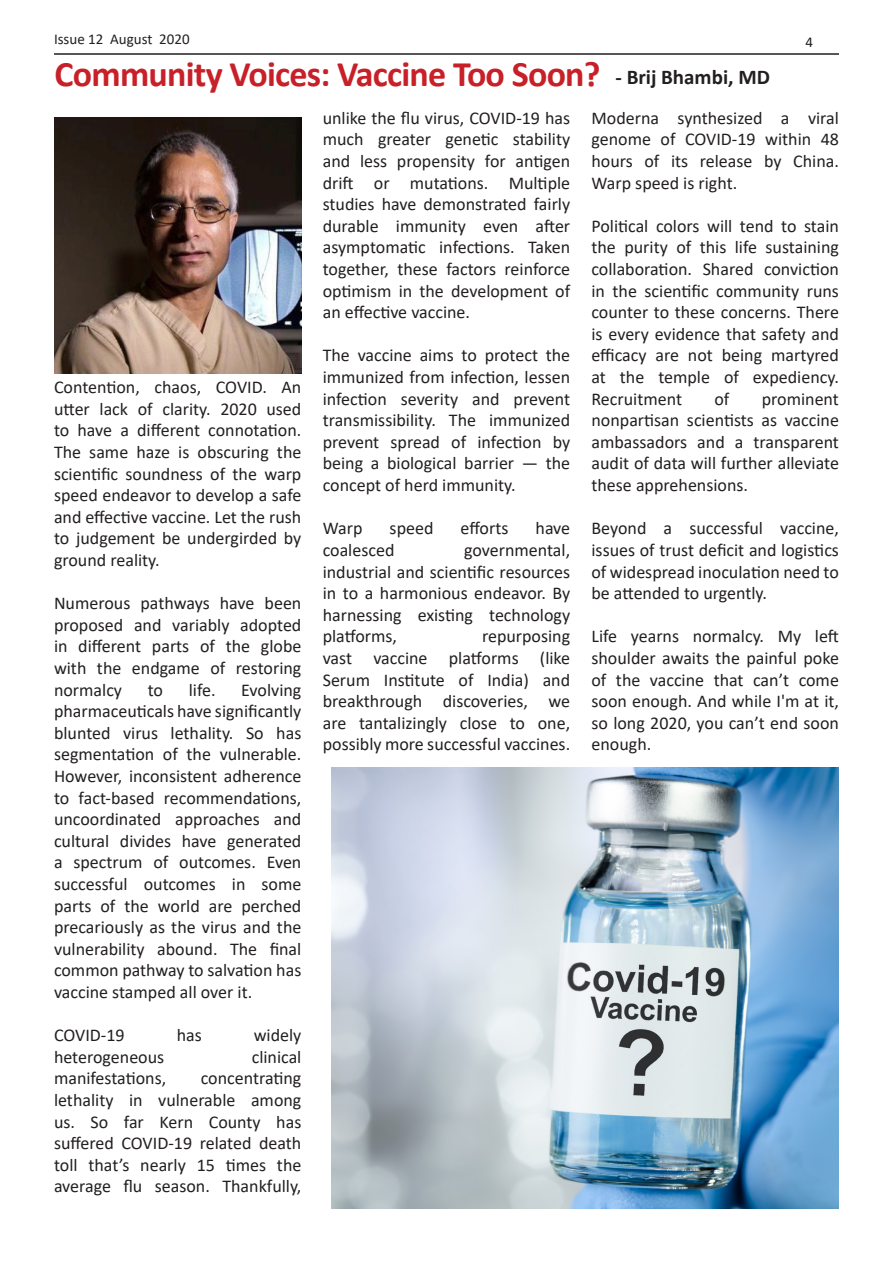
<style>
.page{position:relative;width:893px;height:1263px;background:#fff}
.page>*{position:absolute;margin:0;border:0;box-sizing:border-box;transform-origin:0 0}
.t1{font:700 36px "Calibri";letter-spacing:-.02em;color:#c82028}
.t2{font:700 21px "Calibri";color:#231f20}
.t3{font:18px/21.6px "Calibri";color:#231f20;text-align:justify}
.t4{font:15px "Calibri";color:#231f20}
</style>
<div class="page">
<hr style="left:54px;top:53px;width:785px;height:2px;background:#231f20">
<img style="left:54px;top:117px;width:247px;height:256px">
<img style="left:331px;top:767px;width:508px;height:442px">
<p class="t4" style="left:54px;top:29px;width:137px">Issue 12 August 2020</p>
<p class="t4" style="left:805px;top:31px;width:9px">4</p>
<p class="t1" style="left:54px;top:48px;width:548px">Community Voices: Vaccine Too Soon?</p>
<p class="t2" style="left:615px;top:62px;width:156px">- Brij Bhambi, MD</p>
<p class="t3" style="left:54px;top:376px;width:249px">Contention, chaos, COVID. An utter lack of clarity. 2020 used to have a different connotation.<br>The same haze is obscuring the scientific soundness of the warp speed endeavor to develop a safe and effective vaccine. Let the rush to judgement be undergirded by ground reality.</p>
<p class="t3" style="left:54px;top:592px;width:249px">Numerous pathways have been proposed and variably adopted in different parts of the globe with the endgame of restoring normalcy</p>
<p class="t3" style="left:148px;top:678px;width:17px">to</p>
<p class="t3" style="left:189px;top:678px;width:28px">life.</p>
<p class="t3" style="left:54px;top:678px;width:249px;text-indent:187px">Evolving pharmaceuticals have significantly blunted virus lethality. So has segmentation of the vulnerable.<br>However, inconsistent adherence to fact-based recommendations, uncoordinated approaches and cultural divides have generated a spectrum of outcomes. Even successful outcomes in some parts of the world are perched precariously as the virus and the vulnerability abound. The final common pathway to salvation has vaccine stamped all over it.</p>
<p class="t3" style="left:54px;top:1024px;width:72px">COVID-19</p>
<p class="t3" style="left:177px;top:1024px;width:27px">has</p>
<p class="t3" style="left:254px;top:1024px;width:49px">widely</p>
<p class="t3" style="left:54px;top:1045px;width:112px">heterogeneous</p>
<p class="t3" style="left:252px;top:1045px;width:51px">clinical</p>
<p class="t3" style="left:54px;top:1067px;width:114px">manifestations,</p>
<p class="t3" style="left:54px;top:1067px;width:249px;text-indent:147px">concentrating lethality in vulnerable among us. So far Kern County has suffered COVID-19 related death toll that’s nearly 15 times the average flu season. Thankfully,</p>
<p class="t3" style="left:323px;top:107px;width:249px">unlike the flu virus, COVID-19 has much greater genetic stability and less propensity for antigen drift or mutations. Multiple studies have demonstrated fairly durable immunity even after asymptomatic infections. Taken together, these factors reinforce optimism in the development of an effective vaccine.</p>
<p class="t3" style="left:323px;top:344px;width:249px">The vaccine aims to protect the immunized from infection, lessen infection severity and prevent transmissibility. The immunized prevent spread of infection by being a biological barrier — the concept of herd immunity.</p>
<p class="t3" style="left:323px;top:517px;width:41px">Warp</p>
<p class="t3" style="left:390px;top:517px;width:45px">speed</p>
<p class="t3" style="left:461px;top:517px;width:49px">efforts</p>
<p class="t3" style="left:535px;top:517px;width:36px">have</p>
<p class="t3" style="left:323px;top:539px;width:73px">coalesced</p>
<p class="t3" style="left:323px;top:539px;width:249px;text-indent:141px">governmental, industrial and scientific resources in to a harmonious endeavor. By harnessing existing technology platforms,</p>
<p class="t3" style="left:323px;top:625px;width:249px;text-indent:159px">repurposing vast vaccine platforms (like Serum Institute of India) and breakthrough discoveries, we are tantalizingly close to one, possibly more successful vaccines.</p>
<p class="t3" style="left:591px;top:107px;width:249px">Moderna synthesized a viral genome of COVID-19 within 48 hours of its release by China.<br>Warp speed is right.</p>
<p class="t3" style="left:591px;top:215px;width:249px">Political colors will tend to stain the purity of this life sustaining collaboration. Shared conviction in the scientific community runs counter to these concerns. There is every evidence that safety and efficacy are not being martyred at the temple of expediency.<br>Recruitment</p>
<p class="t3" style="left:714px;top:387px;width:16px">of</p>
<p class="t3" style="left:591px;top:387px;width:249px;text-indent:170px">prominent nonpartisan scientists as vaccine ambassadors and a transparent audit of data will further alleviate these apprehensions.</p>
<p class="t3" style="left:591px;top:517px;width:249px">Beyond a successful vaccine, issues of trust deficit and logistics of widespread inoculation need to be attended to urgently.</p>
<p class="t3" style="left:591px;top:625px;width:249px">Life yearns normalcy. My left shoulder awaits the painful poke of the vaccine that can’t come soon enough. And while I'm at it, so long 2020, you can’t end soon enough.</p>
</div>
